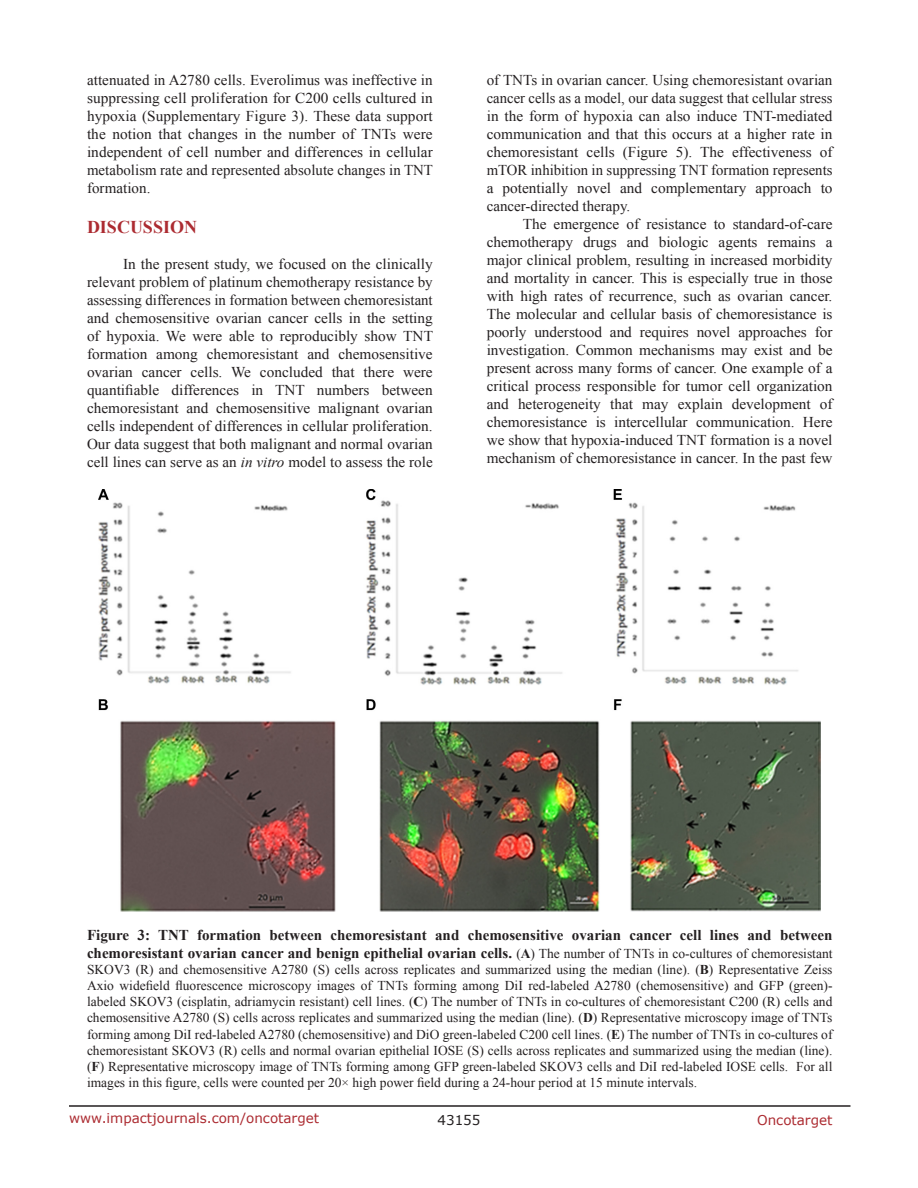
<style>
.page{position:relative;width:918px;height:1188px;background:#fff}
.page>*{position:absolute;margin:0;border:0;box-sizing:border-box;transform-origin:0 0}
.Heading{font:700 18px "Times New Roman";color:#ac2b31}
.BodyText{font:15px/18px "Times New Roman";color:#231f20;text-align:justify}
.FigureText{font:700 15px/18px "Times New Roman";color:#231f20}
.FigureText-2{font:13.5px/16.2px "Times New Roman";color:#231f20;text-align:justify}
.t1{font:13.5px "Verdana";color:#ac2b31}
.t2{font:13.5px "Verdana";color:#231f20}
.s1{font-style:italic}
.s2{font-weight:400;font-size:13.5px}
.s3{font-size:13.5px}
.s4{font-weight:700}
</style>
<div class="page">
<hr style="left:69px;top:1105px;width:781px;height:2px;background:#231f20">
<img style="left:99px;top:489px;width:722px;height:422px">
<p class="BodyText" style="left:87px;top:71px;width:348px">attenuated in A2780 cells. Everolimus was ineffective in suppressing cell proliferation for C200 cells cultured in hypoxia (Supplementary Figure 3). These data support the notion that changes in the number of TNTs were independent of cell number and differences in cellular metabolism rate and represented absolute changes in TNT formation.</p>
<p class="Heading" style="left:87px;top:215px;width:112px">DISCUSSION</p>
<p class="BodyText" style="left:87px;top:255px;width:348px;text-indent:36px">In the present study, we focused on the clinically relevant problem of platinum chemotherapy resistance by assessing differences in formation between chemoresistant and chemosensitive ovarian cancer cells in the setting of hypoxia. We were able to reproducibly show TNT formation among chemoresistant and chemosensitive ovarian cancer cells. We concluded that there were quantifiable differences in TNT numbers between chemoresistant and chemosensitive malignant ovarian cells independent of differences in cellular proliferation.<br>Our data suggest that both malignant and normal ovarian cell lines can serve as an <span class="s1">in vitro</span> model to assess the role</p>
<p class="BodyText" style="left:487px;top:71px;width:347px">of TNTs in ovarian cancer. Using chemoresistant ovarian cancer cells as a model, our data suggest that cellular stress in the form of hypoxia can also induce TNT-mediated communication and that this occurs at a higher rate in chemoresistant cells (Figure 5). The effectiveness of mTOR inhibition in suppressing TNT formation represents a potentially novel and complementary approach to cancer-directed therapy.</p>
<p class="BodyText" style="left:487px;top:215px;width:347px;text-indent:36px">The emergence of resistance to standard-of-care chemotherapy drugs and biologic agents remains a major clinical problem, resulting in increased morbidity and mortality in cancer. This is especially true in those with high rates of recurrence, such as ovarian cancer.<br>The molecular and cellular basis of chemoresistance is poorly understood and requires novel approaches for investigation. Common mechanisms may exist and be present across many forms of cancer. One example of a critical process responsible for tumor cell organization and heterogeneity that may explain development of chemoresistance is intercellular communication. Here we show that hypoxia-induced TNT formation is a novel mechanism of chemoresistance in cancer. In the past few</p>
<p class="FigureText" style="left:87px;top:925px;width:747px">Figure 3: TNT formation between chemoresistant and chemosensitive ovarian cancer cell lines and between chemoresistant ovarian cancer and benign epithelial ovarian cells. <span class="s2">(</span><span class="s3">A</span><span class="s2">) The number of TNTs in co-cultures of chemoresistant</span></p>
<p class="FigureText-2" style="left:87px;top:961px;width:747px">SKOV3 (R) and chemosensitive A2780 (S) cells across replicates and summarized using the median (line). (<span class="s4">B</span>) Representative Zeiss Axio widefield fluorescence microscopy images of TNTs forming among DiI red-labeled A2780 (chemosensitive) and GFP (green)- labeled SKOV3 (cisplatin, adriamycin resistant) cell lines. (<span class="s4">C</span>) The number of TNTs in co-cultures of chemoresistant C200 (R) cells and chemosensitive A2780 (S) cells across replicates and summarized using the median (line). (<span class="s4">D</span>) Representative microscopy image of TNTs forming among DiI red-labeled A2780 (chemosensitive) and DiO green-labeled C200 cell lines. (<span class="s4">E</span>) The number of TNTs in co-cultures of chemoresistant SKOV3 (R) cells and normal ovarian epithelial IOSE (S) cells across replicates and summarized using the median (line). (<span class="s4">F</span>) Representative microscopy image of TNTs forming among GFP green-labeled SKOV3 cells and DiI red-labeled IOSE cells. For all images in this figure, cells were counted per 20× high power field during a 24-hour period at 15 minute intervals.</p>
<p class="t1" style="left:69px;top:1109px;width:252px">www.impactjournals.com/oncotarget</p>
<p class="t2" style="left:438px;top:1111px;width:44px">43155</p>
<p class="t1" style="left:757px;top:1111px;width:77px">Oncotarget</p>
</div>
